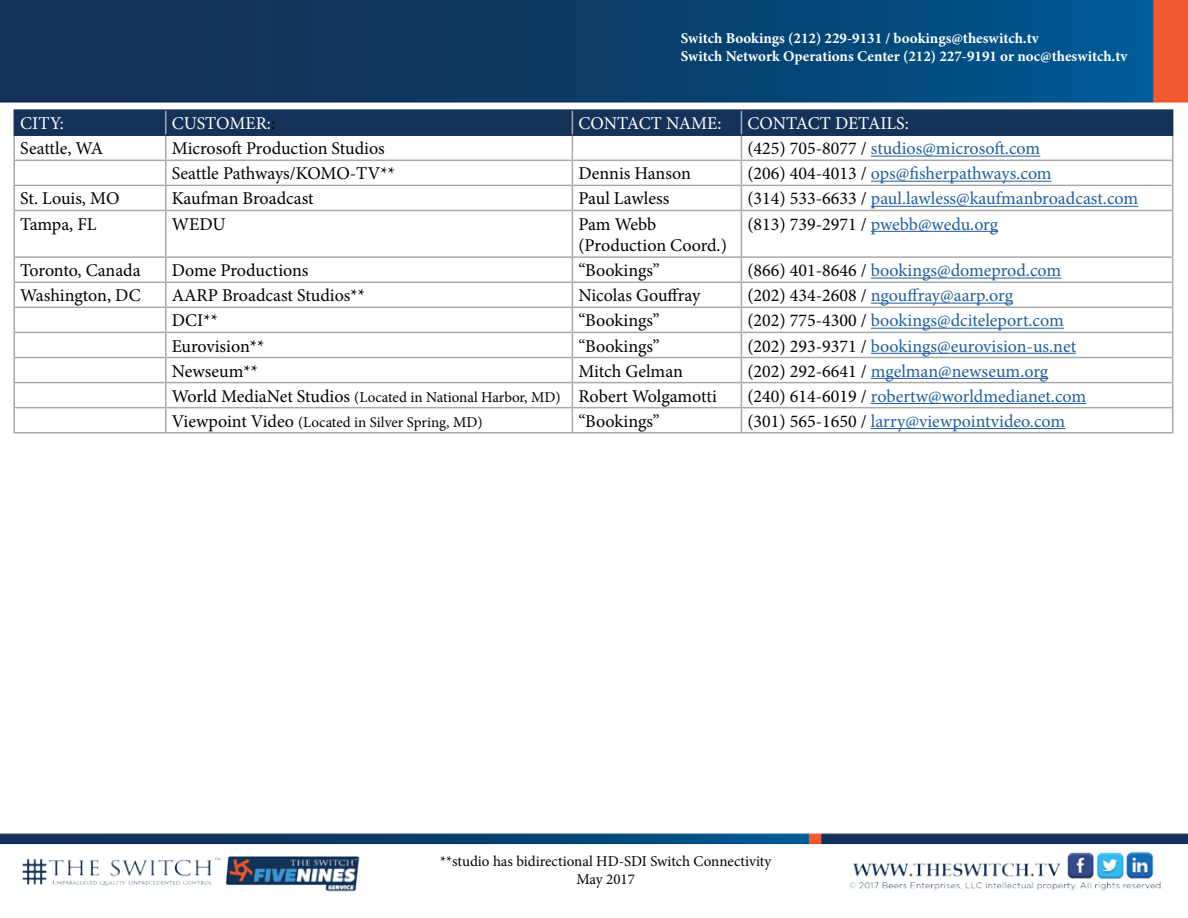
<style>
.page{position:relative;width:1188px;height:918px;background:#fff}
.page>*{position:absolute;margin:0;border:0;box-sizing:border-box;transform-origin:0 0}
.t1{font:18px/21.6px "Minion Pro";color:#000}
.t2{font:18px "Minion Pro";color:#215e9e}
.t3{font:18px "Minion Pro";color:#fff}
.t4{font:700 15px/18px "Minion Pro";color:#fff}
.t5{font:15px/18px "Minion Pro";color:#000;text-align:center}
.s1{color:#000}
.s2{color:#215e9e}
.s3{font-size:15px}
.s4{font-size:18px}
</style>
<div class="page">
<img style="left:0;top:0;width:1188px;height:892px">
<hr style="left:14px;top:210px;width:152px;height:1px;background:#a7a9ac">
<hr style="left:14px;top:211px;width:1px;height:45px;background:#a7a9ac">
<hr style="left:166px;top:210px;width:406px;height:1px;background:#a7a9ac">
<hr style="left:165px;top:211px;width:2px;height:45px;background:#a7a9ac">
<hr style="left:572px;top:210px;width:169px;height:1px;background:#a7a9ac">
<hr style="left:572px;top:211px;width:1px;height:45px;background:#a7a9ac">
<hr style="left:741px;top:210px;width:432px;height:1px;background:#a7a9ac">
<hr style="left:741px;top:211px;width:1px;height:45px;background:#a7a9ac">
<hr style="left:1172px;top:211px;width:1px;height:45px;background:#a7a9ac">
<hr style="left:14px;top:256px;width:152px;height:2px;background:#a7a9ac">
<hr style="left:166px;top:256px;width:406px;height:2px;background:#a7a9ac">
<hr style="left:165px;top:258px;width:2px;height:23px;background:#a7a9ac">
<hr style="left:572px;top:256px;width:169px;height:2px;background:#a7a9ac">
<hr style="left:741px;top:256px;width:432px;height:2px;background:#a7a9ac">
<hr style="left:14px;top:281px;width:152px;height:2px;background:#a7a9ac">
<hr style="left:166px;top:281px;width:406px;height:2px;background:#a7a9ac">
<hr style="left:165px;top:283px;width:2px;height:24px;background:#a7a9ac">
<hr style="left:572px;top:281px;width:169px;height:2px;background:#a7a9ac">
<hr style="left:741px;top:281px;width:432px;height:2px;background:#a7a9ac">
<hr style="left:14px;top:307px;width:152px;height:1px;background:#a7a9ac">
<hr style="left:166px;top:307px;width:406px;height:1px;background:#a7a9ac">
<hr style="left:165px;top:308px;width:2px;height:24px;background:#a7a9ac">
<hr style="left:572px;top:307px;width:169px;height:1px;background:#a7a9ac">
<hr style="left:741px;top:307px;width:432px;height:1px;background:#a7a9ac">
<hr style="left:14px;top:332px;width:152px;height:1px;background:#a7a9ac">
<hr style="left:166px;top:332px;width:406px;height:1px;background:#a7a9ac">
<hr style="left:165px;top:333px;width:2px;height:24px;background:#a7a9ac">
<hr style="left:572px;top:332px;width:169px;height:1px;background:#a7a9ac">
<hr style="left:741px;top:332px;width:432px;height:1px;background:#a7a9ac">
<hr style="left:14px;top:357px;width:152px;height:1px;background:#a7a9ac">
<hr style="left:166px;top:357px;width:406px;height:1px;background:#a7a9ac">
<hr style="left:165px;top:358px;width:2px;height:24px;background:#a7a9ac">
<hr style="left:572px;top:357px;width:169px;height:1px;background:#a7a9ac">
<hr style="left:741px;top:357px;width:432px;height:1px;background:#a7a9ac">
<hr style="left:14px;top:382px;width:152px;height:1px;background:#a7a9ac">
<hr style="left:166px;top:382px;width:406px;height:1px;background:#a7a9ac">
<hr style="left:165px;top:383px;width:2px;height:24px;background:#a7a9ac">
<hr style="left:572px;top:382px;width:169px;height:1px;background:#a7a9ac">
<hr style="left:741px;top:382px;width:432px;height:1px;background:#a7a9ac">
<hr style="left:14px;top:407px;width:152px;height:1px;background:#a7a9ac">
<svg style="left:14px;top:258px;width:1px;height:174px"></svg>
<hr style="left:166px;top:407px;width:406px;height:1px;background:#a7a9ac">
<hr style="left:165px;top:408px;width:2px;height:24px;background:#a7a9ac">
<hr style="left:572px;top:407px;width:169px;height:1px;background:#a7a9ac">
<svg style="left:572px;top:258px;width:1px;height:174px"></svg>
<hr style="left:741px;top:407px;width:432px;height:1px;background:#a7a9ac">
<svg style="left:741px;top:258px;width:1px;height:174px"></svg>
<svg style="left:1172px;top:258px;width:1px;height:174px"></svg>
<hr style="left:14px;top:432px;width:152px;height:2px;background:#a7a9ac">
<hr style="left:166px;top:432px;width:406px;height:2px;background:#a7a9ac">
<hr style="left:572px;top:432px;width:169px;height:2px;background:#a7a9ac">
<hr style="left:741px;top:432px;width:432px;height:2px;background:#a7a9ac">
<hr style="left:14px;top:109px;width:152px;height:2px;background:#163258">
<hr style="left:166px;top:109px;width:406px;height:2px;background:#163258">
<hr style="left:572px;top:109px;width:169px;height:2px;background:#163258">
<hr style="left:741px;top:109px;width:432px;height:2px;background:#163258">
<svg style="left:14px;top:110px;width:1159px;height:100px"></svg>
<hr style="left:14px;top:134px;width:152px;height:2px;background:#163258">
<hr style="left:166px;top:134px;width:406px;height:2px;background:#163258">
<hr style="left:572px;top:134px;width:169px;height:2px;background:#163258">
<hr style="left:741px;top:134px;width:432px;height:2px;background:#163258">
<hr style="left:871px;top:156px;width:169px;height:1px;background:#215e9e">
<hr style="left:871px;top:181px;width:181px;height:1px;background:#215e9e">
<hr style="left:871px;top:206px;width:267px;height:1px;background:#215e9e">
<hr style="left:871px;top:231px;width:127px;height:1px;background:#215e9e">
<hr style="left:871px;top:278px;width:190px;height:1px;background:#215e9e">
<hr style="left:871px;top:303px;width:142px;height:1px;background:#215e9e">
<hr style="left:871px;top:328px;width:193px;height:1px;background:#215e9e">
<hr style="left:871px;top:353px;width:205px;height:1px;background:#215e9e">
<hr style="left:871px;top:378px;width:177px;height:1px;background:#215e9e">
<hr style="left:871px;top:403px;width:215px;height:1px;background:#215e9e">
<hr style="left:871px;top:428px;width:194px;height:1px;background:#215e9e">
<p class="t4" style="left:681px;top:29px;width:448px">Switch Bookings (212) 229-9131 / bookings@theswitch.tv<br>Switch Network Operations Center (212) 227-9191 or noc@theswitch.tv</p>
<p class="t3" style="left:20px;top:111px;width:45px">CITY:</p>
<p class="t3" style="left:172px;top:111px;width:105px">CUSTOMER:<span class="s1">:</span></p>
<p class="t3" style="left:578px;top:111px;width:145px">CONTACT NAME:</p>
<p class="t3" style="left:747px;top:111px;width:163px">CONTACT DETAILS:</p>
<p class="t1" style="left:20px;top:138px;width:84px">Seattle, WA</p>
<p class="t1" style="left:172px;top:138px;width:215px">Microsoft Production Studios</p>
<p class="t2" style="left:747px;top:136px;width:294px"><span class="s1">(425) 705-8077 /</span> studios@microsoft.com</p>
<p class="t1" style="left:172px;top:163px;width:225px">Seattle Pathways/KOMO-TV**</p>
<p class="t1" style="left:578px;top:163px;width:114px">Dennis Hanson</p>
<p class="t2" style="left:747px;top:162px;width:306px"><span class="s1">(206) 404-4013 /</span> ops@fisherpathways.com</p>
<p class="t1" style="left:20px;top:188px;width:101px">St. Louis, MO</p>
<p class="t1" style="left:172px;top:188px;width:143px">Kaufman Broadcast</p>
<p class="t1" style="left:578px;top:188px;width:92px">Paul Lawless</p>
<p class="t2" style="left:747px;top:187px;width:392px"><span class="s1">(314) 533-6633 /</span> paul.lawless@kaufmanbroadcast.com</p>
<p class="t1" style="left:20px;top:213px;width:78px">Tampa, FL</p>
<p class="t1" style="left:172px;top:213px;width:55px">WEDU</p>
<p class="t1" style="left:578px;top:213px;width:150px">Pam Webb (Production Coord.)</p>
<p class="t1" style="left:747px;top:213px;width:252px">(813) 739-2971 / <span class="s2">pwebb@wedu.org</span></p>
<p class="t1" style="left:20px;top:260px;width:122px">Toronto, Canada</p>
<p class="t1" style="left:172px;top:260px;width:138px">Dome Productions</p>
<p class="t1" style="left:578px;top:260px;width:83px">“Bookings”</p>
<p class="t2" style="left:747px;top:258px;width:315px"><span class="s1">(866) 401-8646 /</span> bookings@domeprod.com</p>
<p class="t1" style="left:20px;top:285px;width:122px">Washington, DC</p>
<p class="t1" style="left:172px;top:285px;width:195px">AARP Broadcast Studios**</p>
<p class="t1" style="left:578px;top:285px;width:123px">Nicolas Gouffray</p>
<p class="t2" style="left:747px;top:284px;width:267px"><span class="s1">(202) 434-2608 /</span> ngouffray@aarp.org</p>
<p class="t1" style="left:172px;top:310px;width:48px">DCI**</p>
<p class="t1" style="left:578px;top:310px;width:83px">“Bookings”</p>
<p class="t2" style="left:747px;top:309px;width:318px"><span class="s1">(202) 775-4300 /</span> bookings@dciteleport.com</p>
<p class="t1" style="left:172px;top:335px;width:94px">Eurovision**</p>
<p class="t1" style="left:578px;top:335px;width:83px">“Bookings”</p>
<p class="t2" style="left:747px;top:334px;width:330px"><span class="s1">(202) 293-9371 /</span> bookings@eurovision-us.net</p>
<p class="t1" style="left:172px;top:360px;width:88px">Newseum**</p>
<p class="t1" style="left:578px;top:360px;width:106px">Mitch Gelman</p>
<p class="t2" style="left:747px;top:359px;width:302px"><span class="s1">(202) 292-6641 /</span> mgelman@newseum.org</p>
<p class="t1" style="left:172px;top:385px;width:547px">World MediaNet Studios <span class="s3">(Located in National Harbor, MD)</span> Robert Wolgamotti</p>
<p class="t2" style="left:747px;top:384px;width:340px"><span class="s1">(240) 614-6019 /</span> robertw@worldmedianet.com</p>
<p class="t5" style="left:172px;top:413px;width:312px"><span class="s4">Viewpoint Video</span> (Located in Silver Spring, MD)</p>
<p class="t1" style="left:578px;top:410px;width:83px">“Bookings”</p>
<p class="t2" style="left:747px;top:409px;width:319px"><span class="s1">(301) 565-1650 /</span> larry@viewpointvideo.com</p>
<p class="t5" style="left:440px;top:852px;width:333px">**studio has bidirectional HD-SDI Switch Connectivity<br>May 2017</p>
</div>
